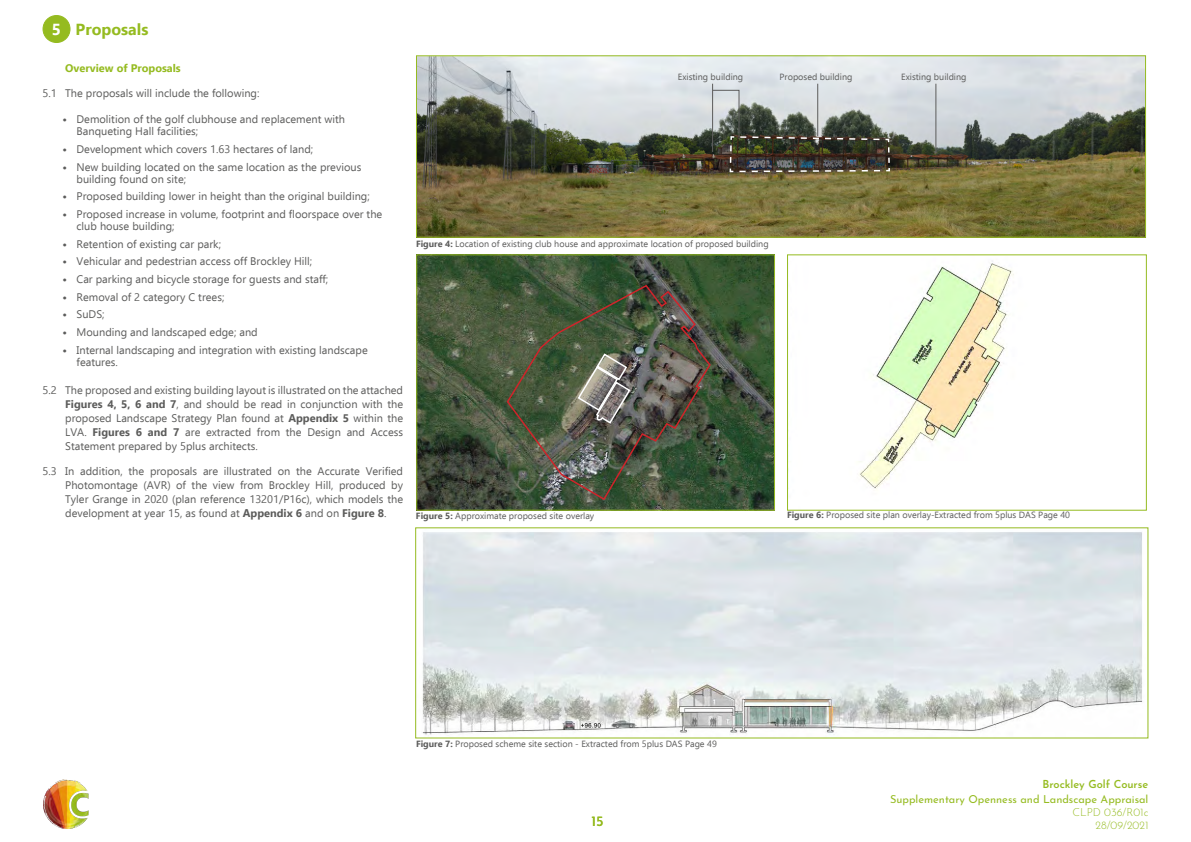
<style>
.page{position:relative;width:1191px;height:842px;background:#fff}
.page>*{position:absolute;margin:0;border:0;box-sizing:border-box;transform-origin:0 0}
.t1{font:700 16px "Ebrima";color:#95bb20}
.t2{font:14.2px "Josefin Sans";color:#95bb20}
.t3{font:11px/14px "Ebrima";color:#5c5c5b}
.t4{font:11px "Josefin Sans";color:#95bb20}
.t5{font:300 11px/13.2px "Josefin Sans";color:#95bb20;text-align:right}
.t6{font:700 11px "Ebrima";color:#95bb20}
.t7{font:600 11px "Josefin Sans";color:#95bb20}
.Figure_Text{font:9px "Ebrima";color:#5c5c5b}
.s1{color:#fff}
.s2{font-weight:700}
</style>
<div class="page">
<img style="left:43px;top:780px;width:46px;height:48px">
<div style="left:43px;top:16px;width:27px;height:27px;background:#95bb20;border-radius:50%"></div>
<div style="left:43px;top:15px;width:27px;height:28px;border:1px solid #95bb20;border-radius:50%"></div>
<img style="left:859px;top:260px;width:155px;height:229px">
<img style="left:422px;top:532px;width:721px;height:203px">
<img style="left:418px;top:57px;width:726px;height:179px">
<div style="left:416px;top:55px;width:730px;height:183px;border:1px solid #95bb20"></div>
<hr style="left:817px;top:84px;width:1px;height:52px;background:#5c5c5b">
<hr style="left:712px;top:84px;width:1px;height:68px;background:#5c5c5b">
<img style="left:711px;top:89px;width:179px;height:84px">
<img style="left:418px;top:256px;width:355px;height:253px">
<div style="left:416px;top:254px;width:359px;height:257px;border:1px solid #95bb20"></div>
<img style="left:506px;top:284px;width:205px;height:217px">
<svg style="left:576px;top:352px;width:55px;height:73px;background:#7c7c72"></svg>
<hr style="left:935px;top:84px;width:1px;height:68px;background:#5c5c5b">
<h1 class="t1" style="left:52px;top:17px;width:98px"><span class="s1">5</span> Proposals</h1>
<p class="t6" style="left:65px;top:59px;width:117px">Overview of Proposals</p>
<p class="t3" style="left:43px;top:86px;width:218px">5.1 The proposals will include the following:</p>
<p class="t3" style="left:77px;top:113px;width:270px;line-height:12px;text-indent:-14px"><span class="s2">•</span> Demolition of the golf clubhouse and replacement with<br>Banqueting Hall facilities;</p>
<p class="t3" style="left:62px;top:142px;width:252px"><span class="s2">•</span> Development which covers 1.63 hectares of land;</p>
<p class="t3" style="left:77px;top:160px;width:286px;line-height:12px;text-indent:-14px"><span class="s2">•</span> New building located on the same location as the previous building found on site;</p>
<p class="t3" style="left:62px;top:189px;width:309px"><span class="s2">•</span> Proposed building lower in height than the original building;</p>
<p class="t3" style="left:77px;top:208px;width:307px;line-height:12px;text-indent:-14px"><span class="s2">•</span> Proposed increase in volume, footprint and floorspace over the club house building;</p>
<p class="t3" style="left:62px;top:236px;width:160px"><span class="s2">•</span> Retention of existing car park;</p>
<p class="t3" style="left:62px;top:254px;width:251px"><span class="s2">•</span> Vehicular and pedestrian access off Brockley Hill;</p>
<p class="t3" style="left:62px;top:272px;width:267px"><span class="s2">•</span> Car parking and bicycle storage for guests and staff;</p>
<p class="t3" style="left:62px;top:289px;width:163px"><span class="s2">•</span> Removal of 2 category C trees;</p>
<p class="t3" style="left:62px;top:307px;width:44px"><span class="s2">•</span> SuDS;</p>
<p class="t3" style="left:62px;top:325px;width:197px"><span class="s2">•</span> Mounding and landscaped edge; and</p>
<p class="t3" style="left:77px;top:343px;width:293px;line-height:12px;text-indent:-14px"><span class="s2">•</span> Internal landscaping and integration with existing landscape features.</p>
<p class="t3" style="left:65px;top:383px;width:339px;text-align:justify;text-indent:-23px">5.2 The proposed and existing building layout is illustrated on the attached <span class="s2">Figures 4, 5, 6 and 7</span>, and should be read in conjunction with the proposed Landscape Strategy Plan found at <span class="s2">Appendix 5</span> within the LVA. <span class="s2">Figures 6 and 7</span> are extracted from the Design and Access Statement prepared by 5plus architects.</p>
<p class="t3" style="left:65px;top:464px;width:339px;text-align:justify;text-indent:-23px">5.3 In addition, the proposals are illustrated on the Accurate Verified Photomontage (AVR) of the view from Brockley Hill, produced by Tyler Grange in 2020 (plan reference 13201/P16c), which models the development at year 15, as found at <span class="s2">Appendix 6</span> and on <span class="s2">Figure 8</span>.</p>
<p class="Figure_Text" style="left:678px;top:70px;width:67px">Existing building</p>
<p class="Figure_Text" style="left:779px;top:70px;width:74px">Proposed building</p>
<p class="Figure_Text" style="left:901px;top:70px;width:67px">Existing building</p>
<p class="Figure_Text" style="left:416px;top:237px;width:354px"><span class="s2">Figure 4:</span> Location of existing club house and approximate location of proposed building</p>
<p class="Figure_Text" style="left:416px;top:509px;width:180px"><span class="s2">Figure 5:</span> Approximate proposed site overlay</p>
<p class="Figure_Text" style="left:787px;top:508px;width:284px"><span class="s2">Figure 6:</span> Proposed site plan overlay-Extracted from 5plus DAS Page 40</p>
<p class="Figure_Text" style="left:416px;top:737px;width:302px"><span class="s2">Figure 7:</span> Proposed scheme site section - Extracted from 5plus DAS Page 49</p>
<p class="t2" style="left:591px;top:809px;width:14px">15</p>
<p class="t7" style="left:1042px;top:775px;width:107px">Brockley Golf Course</p>
<p class="t4" style="left:890px;top:790px;width:260px">Supplementary Openness and Landscape Appraisal</p>
<p class="t5" style="left:1072px;top:804px;width:77px">CLPD 036/R01c<br>28/09/2021</p>
</div>
